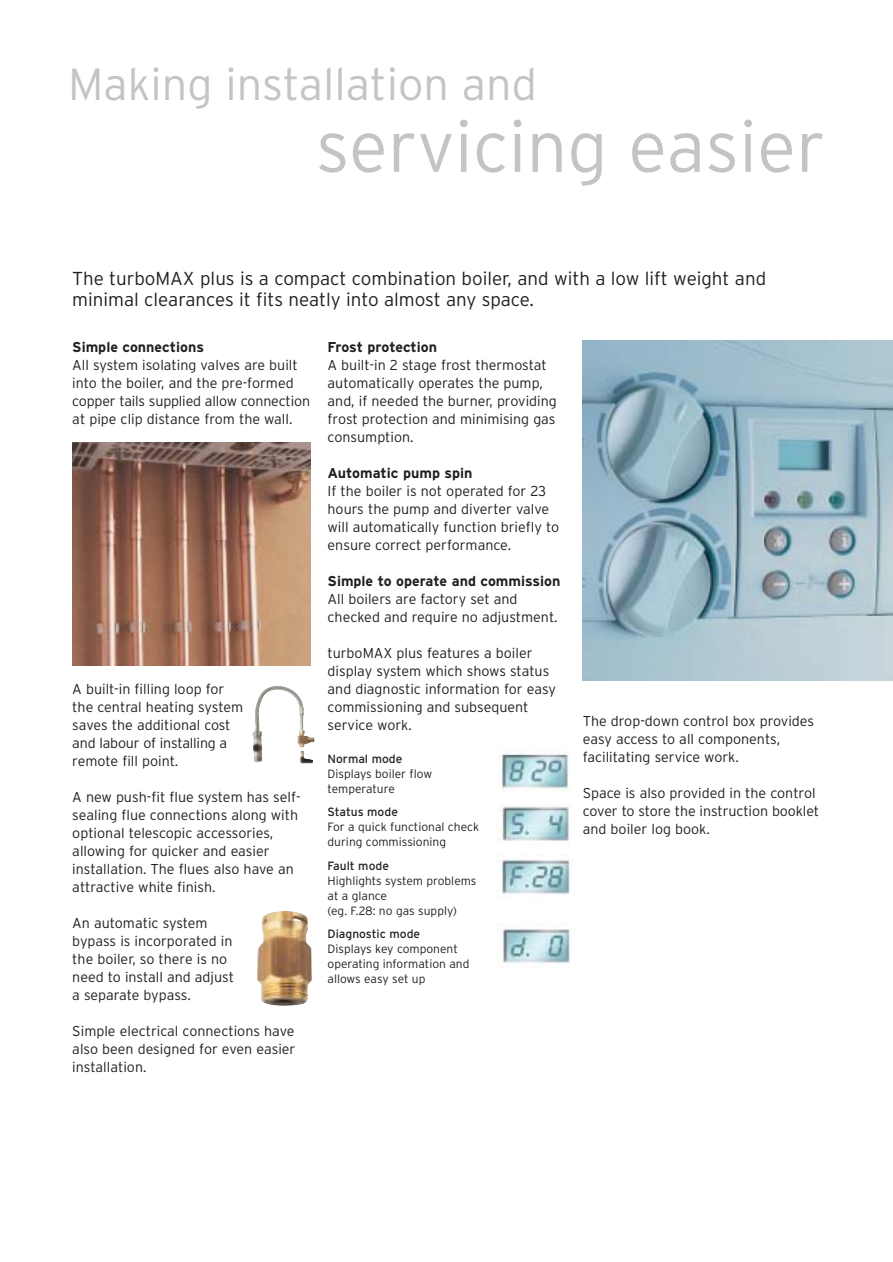
<style>
.page{position:relative;width:893px;height:1262px;background:#fff}
.page>*{position:absolute;margin:0;border:0;box-sizing:border-box;transform-origin:0 0}
.t1{font:300 72px "Interstate";color:#c2c4c6}
.t2{font:300 45px "Interstate";color:#c2c4c6}
.t3{font:300 18.75px/21px "Interstate";color:#231f1f}
.t4{font:300 14.25px/18px "Interstate";color:#231f1f}
.t5{font:700 14.25px "Interstate";color:#231f1f}
.t6{font:300 12px/15px "Interstate";color:#231f1f}
.t7{font:12px "Interstate";color:#231f1f}
</style>
<div class="page">
<img style="left:72px;top:442px;width:238px;height:223px">
<img style="left:257px;top:914px;width:55px;height:91px">
<img style="left:583px;top:340px;width:309px;height:340px">
<svg style="left:252px;top:686px;width:63px;height:78px"></svg>
<img style="left:253px;top:736px;width:60px;height:26px">
<img style="left:499px;top:751px;width:71px;height:41px">
<img style="left:497px;top:806px;width:73px;height:35px">
<img style="left:496px;top:855px;width:74px;height:39px">
<img style="left:496px;top:923px;width:75px;height:41px">
<h2 class="t2" style="left:68px;top:67px;width:470px">Making installation and</h2>
<h1 class="t1" style="left:316px;top:120px;width:511px">servicing easier</h1>
<h3 class="t3" style="left:72px;top:269px;width:695px">The turboMAX plus is a compact combination boiler, and with a low lift weight and minimal clearances it fits neatly into almost any space.</h3>
<p class="t5" style="left:72px;top:341px;width:133px">Simple connections</p>
<p class="t4" style="left:72px;top:357px;width:239px">All system isolating valves are built into the boiler, and the pre-formed copper tails supplied allow connection at pipe clip distance from the wall.</p>
<p class="t5" style="left:327px;top:341px;width:111px">Frost protection</p>
<p class="t4" style="left:327px;top:357px;width:231px">A built-in 2 stage frost thermostat automatically operates the pump, and, if needed the burner, providing frost protection and minimising gas consumption.</p>
<p class="t5" style="left:327px;top:467px;width:146px">Automatic pump spin</p>
<p class="t4" style="left:327px;top:483px;width:233px">If the boiler is not operated for 23 hours the pump and diverter valve will automatically function briefly to ensure correct performance.</p>
<p class="t5" style="left:327px;top:575px;width:234px">Simple to operate and commission</p>
<p class="t4" style="left:327px;top:591px;width:231px">All boilers are factory set and checked and require no adjustment.</p>
<p class="t4" style="left:327px;top:645px;width:230px">turboMAX plus features a boiler display system which shows status and diagnostic information for easy commissioning and subsequent service work.</p>
<p class="t7" style="left:327px;top:754px;width:76px">Normal mode</p>
<p class="t6" style="left:327px;top:767px;width:106px">Displays boiler flow temperature</p>
<p class="t7" style="left:327px;top:807px;width:72px">Status mode</p>
<p class="t6" style="left:327px;top:820px;width:153px">For a quick functional check during commissioning</p>
<p class="t7" style="left:327px;top:861px;width:63px">Fault mode</p>
<p class="t6" style="left:327px;top:874px;width:150px">Highlights system problems at a glance<br>(eg. F.28: no gas supply)</p>
<p class="t7" style="left:327px;top:929px;width:94px">Diagnostic mode</p>
<p class="t6" style="left:327px;top:942px;width:143px">Displays key component operating information and allows easy set up</p>
<p class="t4" style="left:72px;top:681px;width:172px">A built-in filling loop for the central heating system saves the additional cost and labour of installing a remote fill point.</p>
<p class="t4" style="left:72px;top:789px;width:230px">A new push-fit flue system has self&shy;sealing flue connections along with optional telescopic accessories, allowing for quicker and easier installation. The flues also have an attractive white finish.</p>
<p class="t4" style="left:72px;top:915px;width:163px">An automatic system bypass is incorporated in the boiler, so there is no need to install and adjust a separate bypass.</p>
<p class="t4" style="left:72px;top:1023px;width:225px;text-align:justify">Simple electrical connections have also been designed for even easier installation.</p>
<p class="t4" style="left:583px;top:713px;width:233px">The drop-down control box provides easy access to all components, facilitating service work.</p>
<p class="t4" style="left:583px;top:785px;width:238px">Space is also provided in the control cover to store the instruction booklet and boiler log book.</p>
</div>
